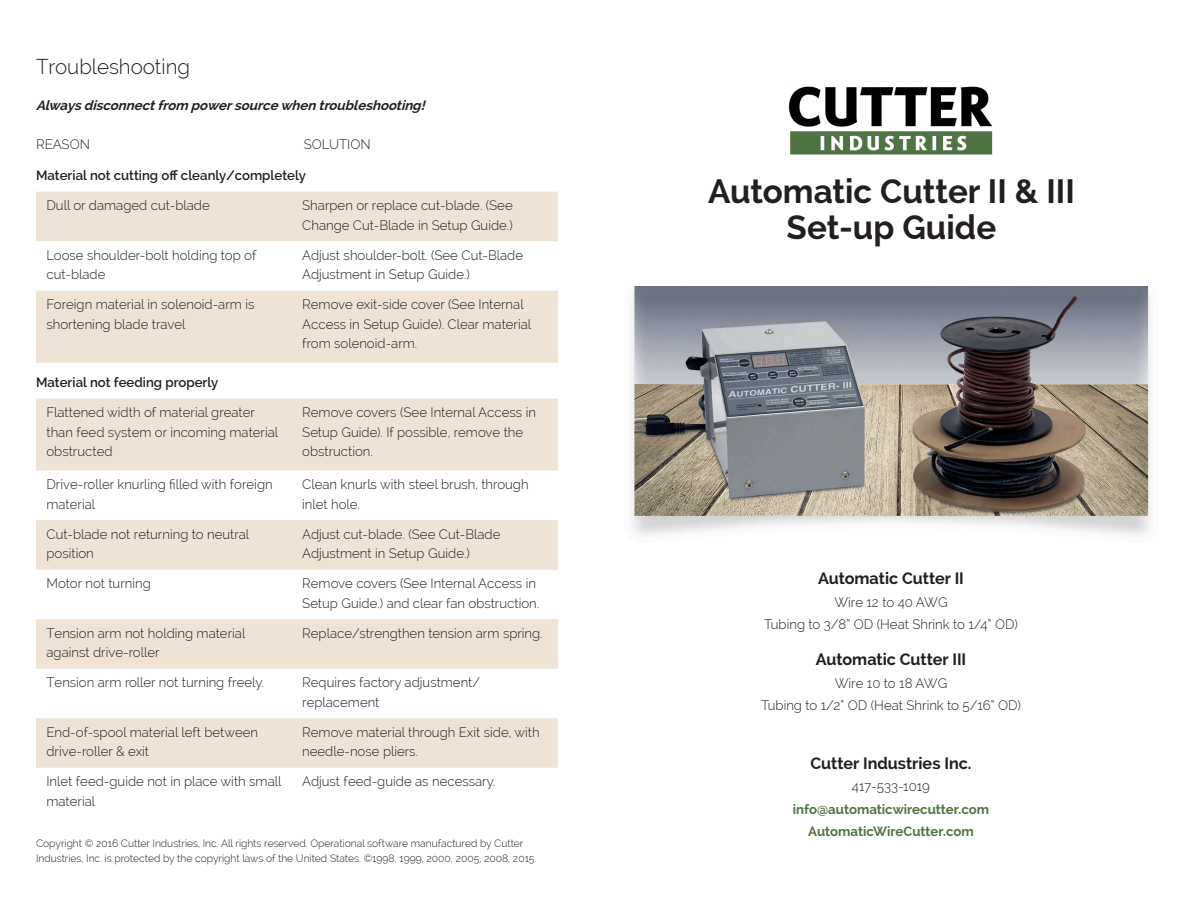
<style>
.page{position:relative;width:1188px;height:918px;background:#fff}
.page>*{position:absolute;margin:0;border:0;box-sizing:border-box;transform-origin:0 0}
.t1{font:700 33.75px/36.3px "Raleway";color:#231f20;text-align:center}
.t2{font:300 21px "Raleway";color:#231f20}
.Sub2{font:700 16.5px "Raleway";color:#231f20}
.TroubleAnswer{font:300 13.5px/19.5px "Raleway";color:#231f20}
.Body{font:300 13.5px/22.5px "Raleway";color:#231f20;text-align:center}
.TroubleQuestion{font:600 13.5px "Raleway";color:#231f20}
.Sub3{font:italic 700 13.5px "Raleway";color:#231f20}
.Body-2{font:700 13.5px/22.5px "Raleway";color:#527346;text-align:center}
.notes{font:300 10.5px/15px "Raleway";color:#231f20}
</style>
<div class="page">
<div style="left:36px;top:192px;width:522px;height:49px;background:#eee3d5"></div>
<svg style="left:36px;top:291px;width:522px;height:477px;fill:#eee3d5"></svg>
<img style="left:631px;top:286px;width:519px;height:250px">
<img style="left:788px;top:86px;width:205px;height:69px">
<p class="t2" style="left:36px;top:54px;width:156px">Troubleshooting</p>
<p class="Sub3" style="left:36px;top:97px;width:394px">Alwaysdisconnectfrom powersource when troubleshooting!</p>
<p class="Body" style="left:36px;top:133px;width:56px">REASON</p>
<p class="Body" style="left:304px;top:133px;width:68px">SOLUTION</p>
<p class="TroubleQuestion" style="left:36px;top:168px;width:271px">Material not cutting off cleanly/completely</p>
<p class="TroubleAnswer" style="left:46px;top:196px;width:165px">Dull or damaged cut-blade</p>
<p class="TroubleAnswer" style="left:302px;top:196px;width:212px">Sharpen or replace cut-blade. (See<br>Change Cut-Blade in Setup Guide.)</p>
<p class="TroubleAnswer" style="left:46px;top:245px;width:212px">Loose shoulder-bolt holding top of cut-blade</p>
<p class="TroubleAnswer" style="left:302px;top:245px;width:222px">Adjust shoulder-bolt. (See Cut-Blade<br>Adjustment in Setup Guide.)</p>
<p class="TroubleAnswer" style="left:46px;top:295px;width:210px">Foreign material in solenoid-arm is shortening blade travel</p>
<p class="TroubleAnswer" style="left:302px;top:295px;width:231px">Remove exit-side cover (See Internal<br>Access in Setup Guide). Clear material from solenoid-arm.</p>
<p class="TroubleQuestion" style="left:36px;top:375px;width:184px">Material not feeding properly</p>
<p class="TroubleAnswer" style="left:46px;top:403px;width:233px">Flattened width of material greater than feed system or incoming material obstructed</p>
<p class="TroubleAnswer" style="left:302px;top:403px;width:235px">Remove covers (See Internal Access in<br>Setup Guide). If possible, remove the obstruction.</p>
<p class="TroubleAnswer" style="left:46px;top:475px;width:228px">Drive-roller knurling filled with foreign material</p>
<p class="TroubleAnswer" style="left:302px;top:475px;width:228px">Clean knurls with steel brush, through inlet hole.</p>
<p class="TroubleAnswer" style="left:46px;top:524px;width:204px">Cut-blade not returning to neutral position</p>
<p class="TroubleAnswer" style="left:302px;top:524px;width:200px">Adjust cut-blade. (See Cut-Blade<br>Adjustment in Setup Guide.)</p>
<p class="TroubleAnswer" style="left:46px;top:574px;width:106px">Motor not turning</p>
<p class="TroubleAnswer" style="left:302px;top:574px;width:238px">Remove covers (See Internal Access in<br>Setup Guide.) and clear fan obstruction.</p>
<p class="TroubleAnswer" style="left:46px;top:623px;width:200px">Tension arm not holding material against drive-roller</p>
<p class="TroubleAnswer" style="left:302px;top:623px;width:242px">Replace/strengthen tension arm spring.</p>
<p class="TroubleAnswer" style="left:46px;top:673px;width:219px">Tension arm roller not turning freely.</p>
<p class="TroubleAnswer" style="left:302px;top:673px;width:179px">Requires factory adjustment/ replacement</p>
<p class="TroubleAnswer" style="left:46px;top:722px;width:213px">End-of-spool material left between drive-roller &amp; exit</p>
<p class="TroubleAnswer" style="left:302px;top:722px;width:239px">Remove material through Exit side, with needle-nose pliers.</p>
<p class="TroubleAnswer" style="left:46px;top:772px;width:236px">Inlet feed-guide not in place with small material</p>
<p class="TroubleAnswer" style="left:302px;top:772px;width:195px">Adjust feed-guide as necessary.</p>
<p class="notes" style="left:36px;top:836px;width:502px">Copyright © 2016 Cutter Industries, Inc. All rights reserved. Operational software manufactured by Cutter<br>Industries, Inc. is protected by the copyright laws of the United States. ©1998, 1999, 2000, 2005, 2008, 2015.</p>
<p class="t1" style="left:708px;top:173px;width:368px">Automatic Cutter II &amp; III<br>Set-up Guide</p>
<p class="Sub2" style="left:818px;top:569px;width:147px">Automatic Cutter II</p>
<p class="Body" style="left:764px;top:591px;width:255px">Wire 12 to 40 AWG<br>Tubing to 3/8” OD (Heat Shrink to 1/4” OD)</p>
<p class="Sub2" style="left:816px;top:650px;width:152px">Automatic Cutter III</p>
<p class="Body" style="left:761px;top:672px;width:261px">Wire 10 to 18 AWG<br>Tubing to 1/2” OD (Heat Shrink to 5/16” OD)</p>
<p class="Sub2" style="left:810px;top:754px;width:163px">Cutter Industries Inc.</p>
<p class="Body" style="left:852px;top:775px;width:80px">417-533-1019</p>
<p class="Body-2" style="left:793px;top:798px;width:198px">info@automaticwirecutter.com<br>AutomaticWireCutter.com</p>
</div>
